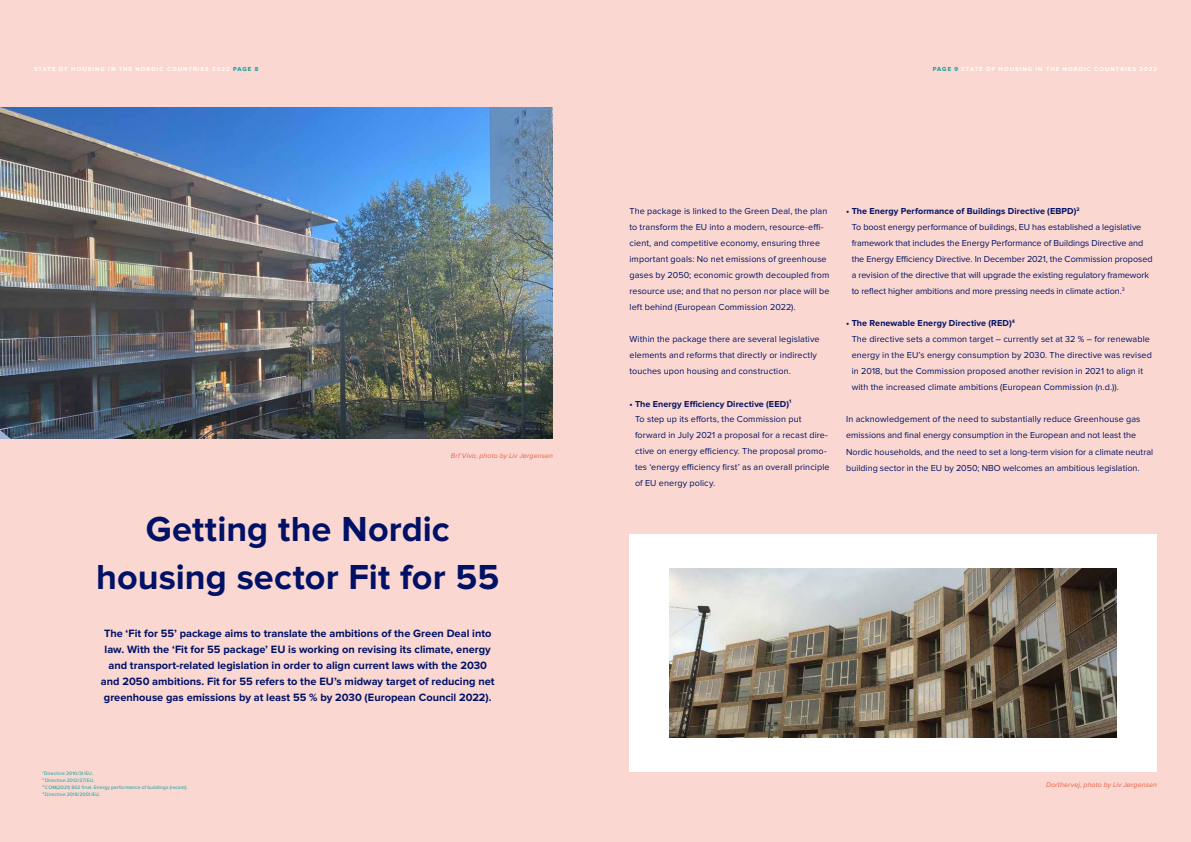
<style>
.page{position:relative;width:1191px;height:842px;background:#fad7d0}
.page>*{position:absolute;margin:0;border:0;box-sizing:border-box;transform-origin:0 0}
.t1{font:700 36px/48px "Proxima Nova";color:#016;text-align:center}
.t2{font:700 11px/16px "Proxima Nova";color:#016;text-align:center}
.t3{font:9px/16px "Proxima Nova";letter-spacing:.01em;color:#016}
.t4{font:italic 7px "Proxima Nova";letter-spacing:.015em;color:#ed6043}
.t5{font:700 6px "Proxima Nova";letter-spacing:.175em;color:#fff}
.t6{font:5px/7px "Proxima Nova";letter-spacing:.025em;color:#009f9b}
.s1{color:#009f9b}
.s2{font-weight:700}
</style>
<div class="page">
<img style="left:0;top:108px;width:553px;height:330px">
<div style="left:629px;top:534px;width:528px;height:238px;background:#fff"></div>
<img style="left:669px;top:568px;width:447px;height:170px">
<p class="t5" style="left:34px;top:65px;width:226px">STATE OF HOUSING IN THE NORDIC COUNTRIES 2022 <span class="s1">PAGE 8</span></p>
<p class="t5" style="left:932px;top:65px;width:226px"><span class="s1">PAGE 9</span> STATE OF HOUSING IN THE NORDIC COUNTRIES 2022</p>
<p class="t4" style="left:451px;top:452px;width:103px">Brf Viva, photo by Liv Jørgensen</p>
<h1 class="t1" style="left:96px;top:506px;width:404px">Getting the Nordic housing sector Fit for 55</h1>
<p class="t2" style="left:101px;top:626px;width:395px">The ‘Fit for 55’ package aims to translate the ambitions of the Green Deal into law. With the ‘Fit for 55 package’ EU is working on revising its climate, energy and transport-related legislation in order to align current laws with the 2030 and 2050 ambitions. Fit for 55 refers to the EU’s midway target of reducing net greenhouse gas emissions by at least 55 % by 2030 (European Council 2022).</p>
<p class="t6" style="left:43px;top:770px;width:147px"><sup>1</sup> Directive 2010/31/EU.<br><sup>2</sup> Directive 2012/27/EU.<br><sup>3</sup> COM(2021) 802 final. Energy performance of buildings (recast).<br><sup>4</sup> Directive 2018/2001/EU.</p>
<p class="t3" style="left:629px;top:204px;width:201px">The package is linked to the Green Deal, the plan to transform the EU into a modern, resource-effi&shy;cient, and competitive economy, ensuring three important goals: No net emissions of greenhouse gases by 2050; economic growth decoupled from resource use; and that no person nor place will be left behind (European Commission 2022).</p>
<p class="t3" style="left:629px;top:332px;width:192px">Within the package there are several legislative elements and reforms that directly or indirectly touches upon housing and construction.</p>
<p class="t3" style="left:635px;top:396px;width:196px;text-indent:-6px"><span class="s2">• The Energy Efficiency Directive (EED)</span><sup>1<br></sup>To step up its efforts, the Commission put forward in July 2021 a proposal for a recast dire&shy;ctive on energy efficiency. The proposal promo&shy;tes ‘energy efficiency first’ as an overall principle of EU energy policy.</p>
<p class="t3" style="left:851px;top:204px;width:302px;text-indent:-6px"><span class="s2">• The Energy Performance of Buildings Directive (EBPD)</span><sup>2<br></sup>To boost energy performance of buildings, EU has established a legislative framework that includes the Energy Performance of Buildings Directive and the Energy Efficiency Directive. In December 2021, the Commission proposed a revision of the directive that will upgrade the existing regulatory framework to reflect higher ambitions and more pressing needs in climate action.<sup>3</sup></p>
<p class="t3" style="left:851px;top:316px;width:302px;text-indent:-6px"><span class="s2">• The Renewable Energy Directive (RED)</span><sup>4<br></sup>The directive sets a common target – currently set at 32 % – for renewable energy in the EU’s energy consumption by 2030. The directive was revised in 2018, but the Commission proposed another revision in 2021 to align it with the increased climate ambitions (European Commission (n.d.)).</p>
<p class="t3" style="left:846px;top:412px;width:308px">In acknowledgement of the need to substantially reduce Greenhouse gas emissions and final energy consumption in the European and not least the Nordic households, and the need to set a long-term vision for a climate neutral building sector in the EU by 2050; NBO welcomes an ambitious legislation.</p>
<p class="t4" style="left:1046px;top:781px;width:112px">Dorthervej, photo by Liv Jørgensen</p>
</div>
